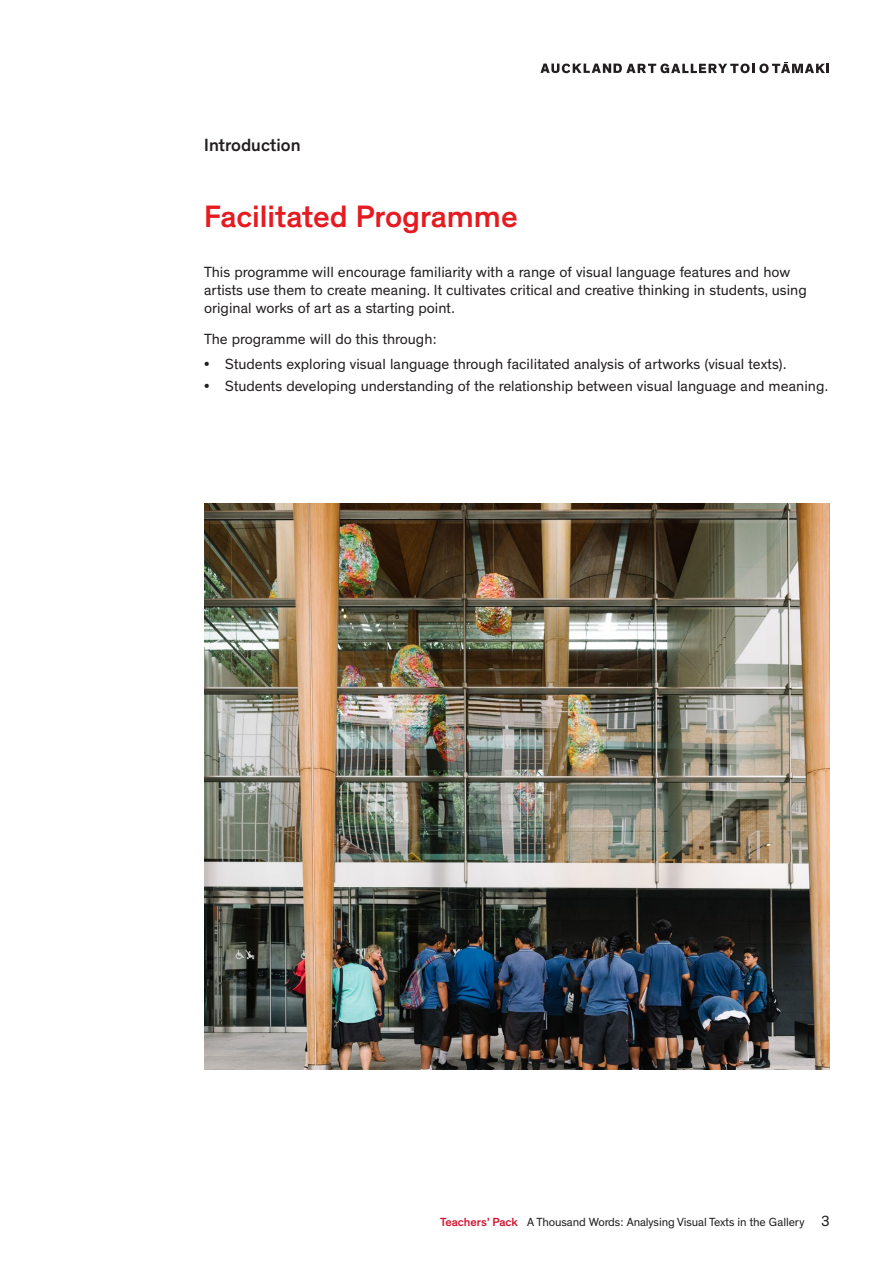
<style>
.page{position:relative;width:893px;height:1263px;background:#fff}
.page>*{position:absolute;margin:0;border:0;box-sizing:border-box;transform-origin:0 0}
.Head_1_Thein_21pt_bl{font:500 31.5px "Theinhardt";color:#e51b21}
.t1{font:500 18px "Theinhardt";color:#231f20}
.Body_1_-_10_12pt{font:15px/18px "Theinhardt";color:#231f20}
.Body_1_-_10_12pt_BUL{font:15px "Theinhardt";color:#231f20}
.t2{font:12px "Theinhardt";letter-spacing:-.01em;color:#231f20}
.s1{font-weight:500;color:#cf1432}
.s2{font-size:15px}
</style>
<div class="page">
<svg style="left:540px;top:62px;width:289px;height:11px"></svg>
<img style="left:204px;top:504px;width:626px;height:565px">
<p class="t1" style="left:204px;top:134px;width:98px">Introduction</p>
<p class="Head_1_Thein_21pt_bl" style="left:204px;top:198px;width:315px">Facilitated Programme</p>
<p class="Body_1_-_10_12pt" style="left:204px;top:264px;width:604px">This programme will encourage familiarity with a range of visual language features and how artists use them to create meaning. It cultivates critical and creative thinking in students, using original works of art as a starting point.</p>
<p class="Body_1_-_10_12pt" style="left:204px;top:330px;width:234px">The programme will do this through:</p>
<p class="Body_1_-_10_12pt_BUL" style="left:204px;top:355px;width:584px">• Students exploring visual language through facilitated analysis of artworks (visual texts).</p>
<p class="Body_1_-_10_12pt_BUL" style="left:204px;top:377px;width:626px">• Students developing understanding of the relationship between visual language and meaning.</p>
<p class="t2" style="left:440px;top:1215px;width:391px"><span class="s1">Teachers’ Pack</span> A Thousand Words: Analysing Visual Texts in the Gallery <span class="s2">3</span></p>
</div>
